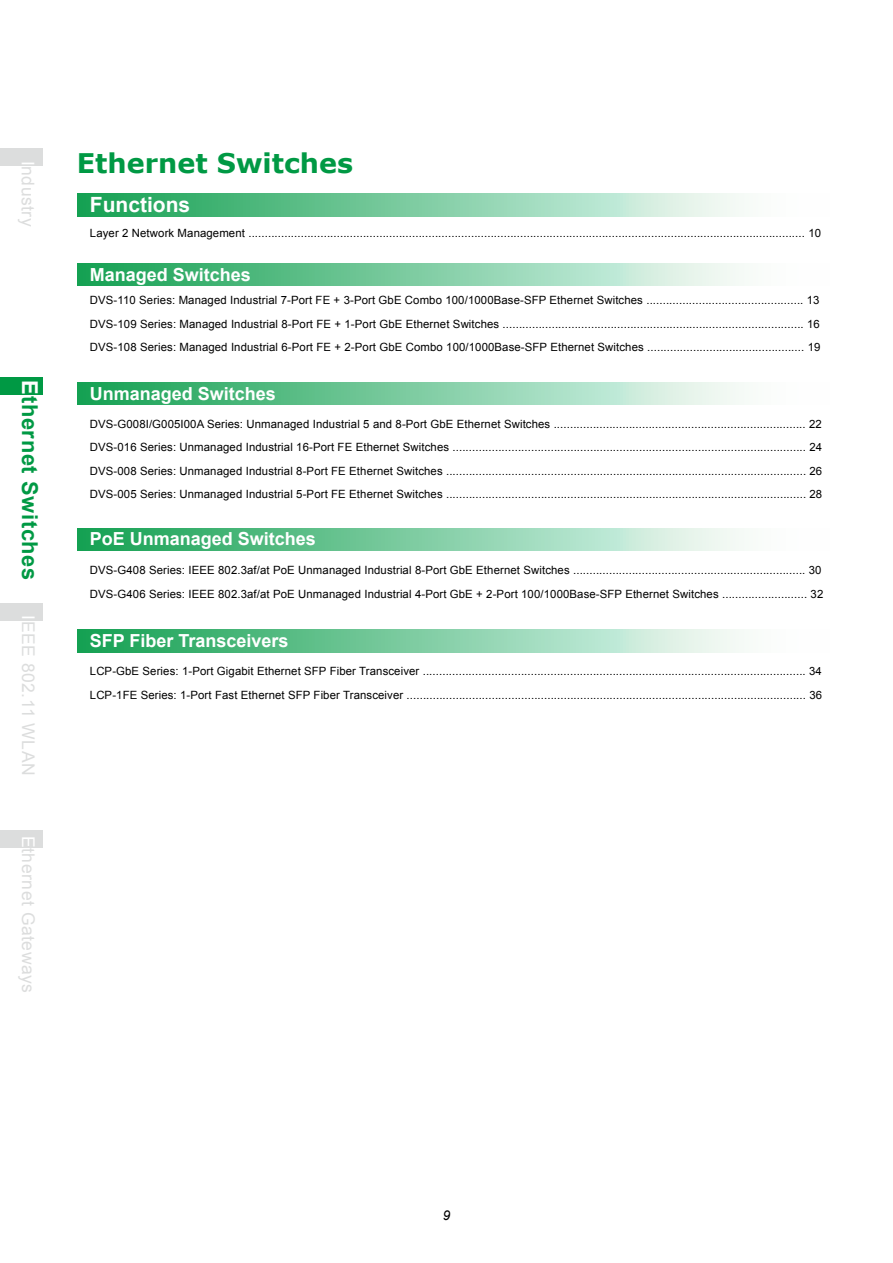
<style>
.page{position:relative;width:893px;height:1263px;background:#fff}
.page>*{position:absolute;margin:0;border:0;box-sizing:border-box;transform-origin:0 0}
.t1{font:700 27px "Verdana";color:#094}
.t2{font:700 21.9px "Arial";letter-spacing:.03em;color:#094}
.t3{font:700 21px "Arial";color:#fff}
.t4{font:700 18px "Arial";color:#fff}
.t5{font:17.55px "Arial";letter-spacing:.03em;color:#dcdddd}
.t6{font:italic 13.5px "Arial";color:#000}
.t7{font:11.4px/23.4px "Arial";letter-spacing:.01em;color:#000;text-align:justify}
.s1{color:#fff}
</style>
<div class="page">
<div style="left:0;top:149px;width:42px;height:17px;background:#dcdddd"></div>
<div style="left:0;top:377px;width:42px;height:17px;background:#094"></div>
<div style="left:0;top:604px;width:42px;height:17px;background:#dcdddd"></div>
<div style="left:0;top:830px;width:42px;height:17px;background:#dcdddd"></div>
<div style="left:77px;top:382px;width:752px;height:23px;background:linear-gradient(to right,#11a050,#fff)"></div>
<div style="left:77px;top:263px;width:752px;height:23px;background:linear-gradient(to right,#11a050,#fff)"></div>
<div style="left:77px;top:528px;width:752px;height:23px;background:linear-gradient(to right,#11a050,#fff)"></div>
<div style="left:77px;top:630px;width:752px;height:22px;background:linear-gradient(to right,#11a050,#fff)"></div>
<div style="left:77px;top:194px;width:752px;height:22px;background:linear-gradient(to right,#11a050,#fff)"></div>
<h3 class="t5" style="left:39px;top:161px;width:67px;rotate:90deg"><span class="s1">I</span>ndustry</h3>
<h2 class="t2" style="left:44px;top:380px;width:202px;rotate:90deg"><span class="s1">E</span>thernet Switches</h2>
<h3 class="t5" style="left:40px;top:615px;width:162px;rotate:90deg"><span class="s1">I</span>EEE 802.11 WLAN</h3>
<h3 class="t5" style="left:40px;top:836px;width:159px;rotate:90deg"><span class="s1">E</span>thernet Gateways</h3>
<h1 class="t1" style="left:77px;top:145px;width:278px">Ethernet Switches</h1>
<h3 class="t3" style="left:90px;top:191px;width:102px">Functions</h3>
<p class="t7" style="left:90px;top:222px;width:733px">Layer 2 Network Management .......................................................................................................................................................................... 10</p>
<h3 class="t4" style="left:90px;top:262px;width:163px">Managed Switches</h3>
<p class="t7" style="left:90px;top:289px;width:732px">DVS-110 Series: Managed Industrial 7-Port FE + 3-Port GbE Combo 100/1000Base-SFP Ethernet Switches ................................................ 13<br>DVS-109 Series: Managed Industrial 8-Port FE + 1-Port GbE Ethernet Switches ............................................................................................ 16<br>DVS-108 Series: Managed Industrial 6-Port FE + 2-Port GbE Combo 100/1000Base-SFP Ethernet Switches ................................................ 19</p>
<h3 class="t4" style="left:90px;top:381px;width:188px">Unmanaged Switches</h3>
<p class="t7" style="left:90px;top:412px;width:734px">DVS-G008I/G005I00A Series: Unmanaged Industrial 5 and 8-Port GbE Ethernet Switches ............................................................................. 22<br>DVS-016 Series: Unmanaged Industrial 16-Port FE Ethernet Switches ............................................................................................................ 24<br>DVS-008 Series: Unmanaged Industrial 8-Port FE Ethernet Switches .............................................................................................................. 26<br>DVS-005 Series: Unmanaged Industrial 5-Port FE Ethernet Switches .............................................................................................................. 28</p>
<h3 class="t4" style="left:90px;top:527px;width:228px">PoE Unmanaged Switches</h3>
<p class="t7" style="left:90px;top:558px;width:735px">DVS-G408 Series: IEEE 802.3af/at PoE Unmanaged Industrial 8-Port GbE Ethernet Switches ....................................................................... 30<br>DVS-G406 Series: IEEE 802.3af/at PoE Unmanaged Industrial 4-Port GbE + 2-Port 100/1000Base-SFP Ethernet Switches .......................... 32</p>
<h3 class="t4" style="left:90px;top:628px;width:200px">SFP Fiber Transceivers</h3>
<p class="t7" style="left:90px;top:660px;width:734px">LCP-GbE Series: 1-Port Gigabit Ethernet SFP Fiber Transceiver ..................................................................................................................... 34<br>LCP-1FE Series: 1-Port Fast Ethernet SFP Fiber Transceiver .......................................................................................................................... 36</p>
<p class="t6" style="left:443px;top:1206px;width:9px">9</p>
</div>
